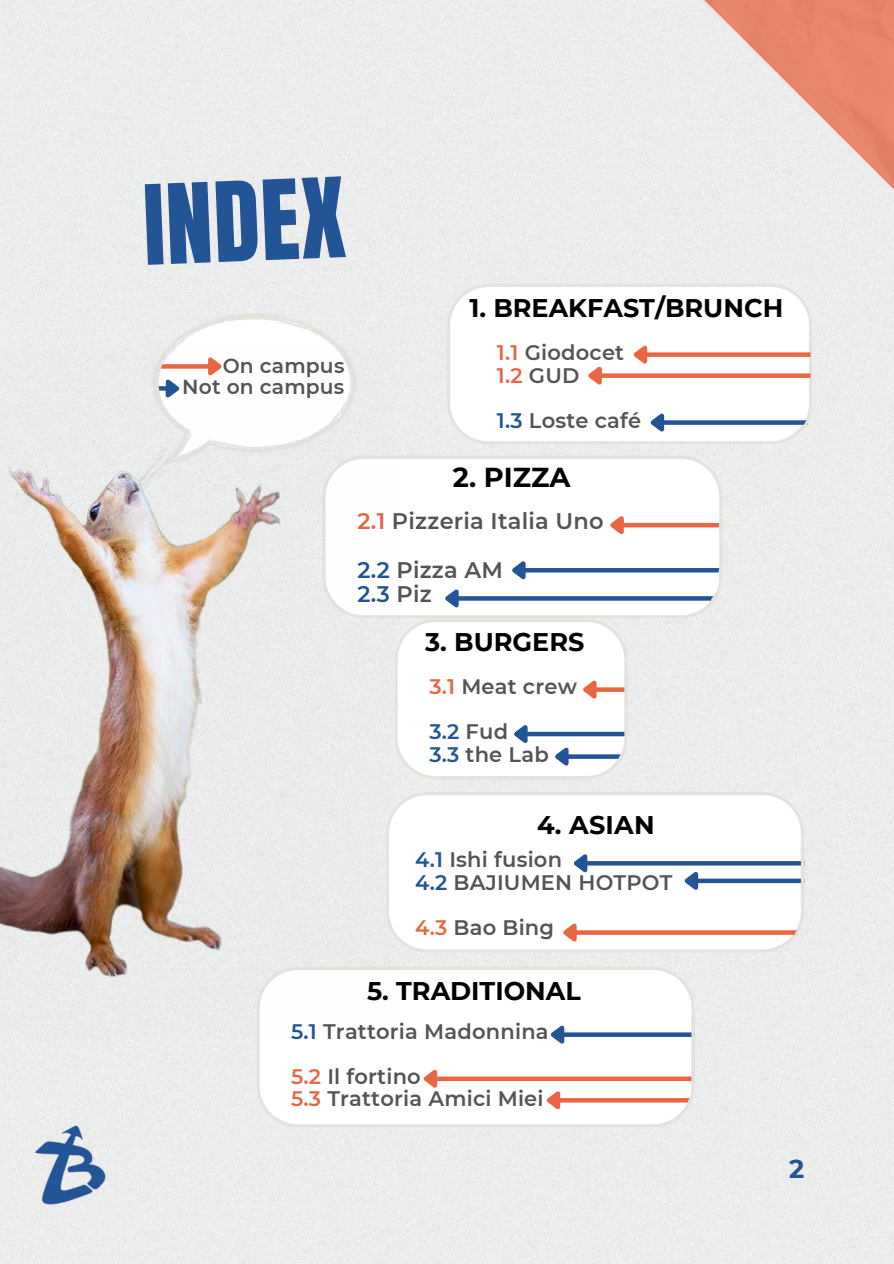
<style>
.page{position:relative;width:894px;height:1264px;background:#fff}
.page>*{position:absolute;margin:0;border:0;box-sizing:border-box;transform-origin:0 0}
.t1{font:93.9px "Anton";color:#235496}
.t2{font:700 27.3px "Montserrat";color:#000}
.t3{font:700 25.65px "Montserrat";color:#235496}
.t4{font:700 25.5px "Montserrat";color:#000}
.t5{font:600 22.5px/48.3px "Montserrat";letter-spacing:.01em;color:#545454}
.t6{font:600 22.5px "Montserrat";color:#235496}
.t7{font:600 21px/22.5px "Montserrat";letter-spacing:.01em;color:#545454}
.t8{font:600 20.25px/21.3px "Montserrat";letter-spacing:.01em;color:#545454;text-align:right}
.s1{color:#e86644}
.s2{color:#235496}
.s3{color:#545454}
</style>
<div class="page">
<div style="left:0;top:0;width:893px;height:1263px;background:#ebecec"></div>
<img style="left:555px;top:0;width:338px;height:360px">
<svg style="left:446px;top:284px;width:366px;height:160px"></svg>
<div style="left:662px;top:420px;width:145px;height:5px;background:#235496"></div>
<svg style="left:645px;top:407px;width:23px;height:28px"></svg>
<div style="left:600px;top:373px;width:210px;height:5px;background:#e86644"></div>
<svg style="left:583px;top:360px;width:22px;height:29px"></svg>
<div style="left:646px;top:352px;width:164px;height:5px;background:#e86644"></div>
<svg style="left:628px;top:339px;width:23px;height:29px"></svg>
<svg style="left:799px;top:417px;width:13px;height:12px"></svg>
<svg style="left:394px;top:455px;width:328px;height:163px"></svg>
<hr style="left:524px;top:568px;width:195px;height:4px;background:#235496">
<svg style="left:506px;top:554px;width:23px;height:29px"></svg>
<svg style="left:462px;top:596px;width:246px;height:4px"></svg>
<svg style="left:440px;top:582px;width:22px;height:29px"></svg>
<hr style="left:622px;top:523px;width:97px;height:4px;background:#e86644">
<svg style="left:605px;top:509px;width:22px;height:29px"></svg>
<svg style="left:715px;top:567px;width:10px;height:10px"></svg>
<svg style="left:718px;top:520px;width:7px;height:12px"></svg>
<svg style="left:256px;top:966px;width:438px;height:161px"></svg>
<hr style="left:559px;top:1098px;width:131px;height:4px;background:#e86644">
<svg style="left:541px;top:1084px;width:23px;height:29px"></svg>
<svg style="left:685px;top:1095px;width:10px;height:10px"></svg>
<svg style="left:568px;top:1032px;width:123px;height:4px"></svg>
<svg style="left:545px;top:1018px;width:23px;height:29px"></svg>
<div style="left:436px;top:1076px;width:257px;height:5px;background:#e86644"></div>
<svg style="left:418px;top:1063px;width:23px;height:28px"></svg>
<hr style="left:691px;top:1019px;width:3px;height:65px;background:#e4e2dd">
<img style="left:0;top:349px;width:394px;height:689px">
<svg style="left:385px;top:791px;width:419px;height:161px"></svg>
<svg style="left:580px;top:930px;width:212px;height:4px"></svg>
<svg style="left:557px;top:916px;width:23px;height:29px"></svg>
<div style="left:696px;top:878px;width:108px;height:5px;background:#235496"></div>
<svg style="left:679px;top:865px;width:23px;height:28px"></svg>
<svg style="left:591px;top:861px;width:209px;height:4px"></svg>
<svg style="left:568px;top:847px;width:23px;height:29px"></svg>
<svg style="left:792px;top:928px;width:9px;height:9px"></svg>
<svg style="left:800px;top:841px;width:4px;height:65px"></svg>
<svg style="left:394px;top:618px;width:233px;height:161px"></svg>
<svg style="left:152px;top:313px;width:205px;height:151px"></svg>
<svg style="left:708px;top:592px;width:12px;height:12px"></svg>
<img style="left:0;top:1037px;width:145px;height:226px">
<h1 class="t1" style="left:142px;top:177px;width:204px;rotate:-2deg">INDEX</h1>
<p class="t8" style="left:182px;top:354px;width:164px">On campus<br>Not on campus</p>
<p class="t4" style="left:469px;top:290px;width:315px">1. BREAKFAST/BRUNCH</p>
<p class="t7" style="left:497px;top:341px;width:129px"><span class="s1">1.1</span> Giodocet<br><span class="s1">1.2</span> GUD</p>
<p class="t7" style="left:497px;top:408px;width:146px"><span class="s2">1.3</span> Loste café</p>
<h2 class="t2" style="left:453px;top:458px;width:119px">2. PIZZA</h2>
<p class="t5" style="left:357px;top:496px;width:247px"><span class="s1">2.1</span> Pizzeria Italia Uno<br><span class="s2">2 .2</span> Pizza AM</p>
<p class="t6" style="left:357px;top:577px;width:76px">2 .3 <span class="s3">Piz</span></p>
<p class="t4" style="left:425px;top:623px;width:161px">3. BURGERS</p>
<p class="t7" style="left:429px;top:663px;width:149px;line-height:45px"><span class="s1">3.1</span> Meat crew<br><span class="s2">3.2</span> Fud</p>
<p class="t7" style="left:429px;top:742px;width:121px"><span class="s2">3.3</span> the Lab</p>
<p class="t4" style="left:537px;top:806px;width:119px">4. ASIAN</p>
<p class="t7" style="left:415px;top:847px;width:258px"><span class="s2">4.1</span> Ishi fusion<br><span class="s2">4.2</span> BAJIUMEN HOTPOT</p>
<p class="t7" style="left:415px;top:915px;width:140px"><span class="s1">4.3</span> Bao Bing</p>
<p class="t4" style="left:367px;top:973px;width:215px">5. TRADITIONAL</p>
<p class="t7" style="left:291px;top:1007px;width:259px;line-height:45px"><span class="s2">5.1</span> Trattoria Madonnina<br><span class="s1">5.2</span> Il fortino</p>
<p class="t7" style="left:291px;top:1086px;width:254px"><span class="s1">5.3</span> Trattoria Amici Miei</p>
<p class="t3" style="left:788px;top:1149px;width:17px">2</p>
</div>
